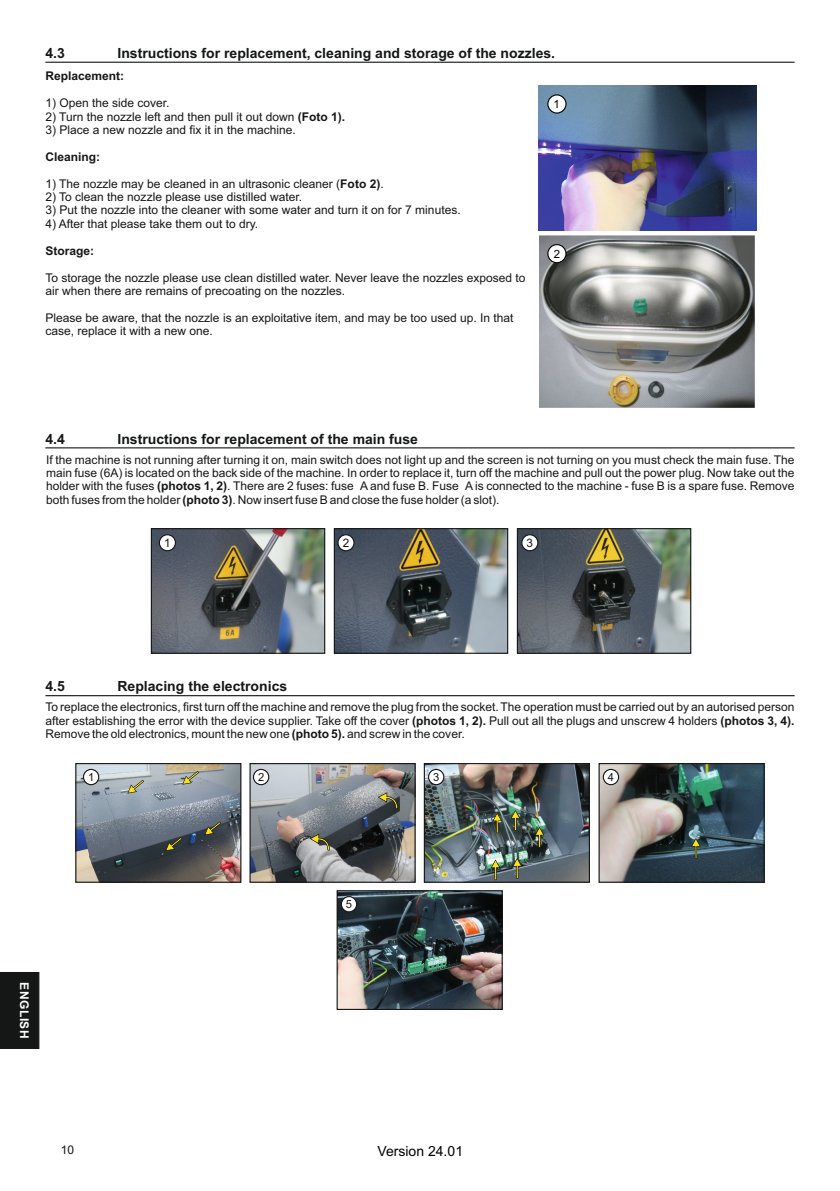
<style>
.page{position:relative;width:840px;height:1191px;background:#fff}
.page>*{position:absolute;margin:0;border:0;box-sizing:border-box;transform-origin:0 0}
.t1{font:700 14px "Arial";color:#151616}
.t2{font:14px "Arial";color:#020202}
.t3{font:12px/13.4px "Arial";color:#151616}
.t4{font:700 12px "Arial";color:#151616}
.t5{font:700 12px "Arial";letter-spacing:.035em;color:#fff}
.t6{font:11.8px "Arial";color:#151616}
.t7{font:11.4px "Arial";color:#020202}
.t8{font:11.2px "Arial";color:#151616}
.s1{font-weight:700}
</style>
<div class="page">
<hr style="left:45px;top:62px;width:749px;height:1px;background:#151616">
<hr style="left:45px;top:447px;width:749px;height:1px;background:#151616">
<hr style="left:45px;top:695px;width:749px;height:1px;background:#151616">
<img style="left:539px;top:235px;width:214px;height:173px">
<img style="left:538px;top:86px;width:217px;height:145px">
<div style="left:547px;top:94px;width:19px;height:20px;background:#fff;border:1px solid #020202;border-radius:50%"></div>
<div style="left:547px;top:244px;width:19px;height:19px;background:#fff;border:1px solid #020202;border-radius:50%"></div>
<img style="left:153px;top:530px;width:170px;height:122px">
<img style="left:335px;top:530px;width:171px;height:122px">
<img style="left:518px;top:530px;width:171px;height:122px">
<div style="left:516px;top:528px;width:175px;height:126px;border:1px solid #151616"></div>
<div style="left:151px;top:528px;width:174px;height:126px;border:1px solid #151616"></div>
<div style="left:333px;top:528px;width:175px;height:126px;border:1px solid #151616"></div>
<div style="left:159px;top:534px;width:17px;height:17px;background:#fff;border:1px solid #151616;border-radius:50%"></div>
<svg style="left:337px;top:534px;width:17px;height:17px"></svg>
<div style="left:521px;top:534px;width:17px;height:17px;background:#fff;border:1px solid #151616;border-radius:50%"></div>
<img style="left:600px;top:765px;width:162px;height:115px">
<img style="left:425px;top:765px;width:162px;height:115px">
<img style="left:251px;top:765px;width:162px;height:115px">
<img style="left:77px;top:765px;width:162px;height:115px">
<div style="left:423px;top:763px;width:166px;height:119px;border:1px solid #151616"></div>
<div style="left:75px;top:763px;width:166px;height:119px;border:1px solid #151616"></div>
<div style="left:249px;top:763px;width:166px;height:119px;border:1px solid #151616"></div>
<div style="left:83px;top:769px;width:16px;height:16px;background:#fff;border:1px solid #151616;border-radius:50%"></div>
<div style="left:253px;top:769px;width:16px;height:16px;background:#fff;border:1px solid #151616;border-radius:50%"></div>
<div style="left:428px;top:769px;width:16px;height:16px;background:#fff;border:1px solid #151616;border-radius:50%"></div>
<div style="left:598px;top:763px;width:166px;height:119px;border:1px solid #151616"></div>
<div style="left:602px;top:769px;width:16px;height:16px;background:#fff;border:1px solid #151616;border-radius:50%"></div>
<svg style="left:204px;top:821px;width:17px;height:14px"></svg>
<svg style="left:182px;top:771px;width:17px;height:13px"></svg>
<svg style="left:127px;top:780px;width:17px;height:13px"></svg>
<svg style="left:165px;top:837px;width:17px;height:14px"></svg>
<svg style="left:377px;top:792px;width:20px;height:17px"></svg>
<svg style="left:309px;top:833px;width:20px;height:17px"></svg>
<svg style="left:490px;top:859px;width:10px;height:21px"></svg>
<svg style="left:512px;top:858px;width:9px;height:20px"></svg>
<svg style="left:534px;top:827px;width:10px;height:20px"></svg>
<svg style="left:510px;top:810px;width:10px;height:20px"></svg>
<svg style="left:492px;top:812px;width:9px;height:21px"></svg>
<svg style="left:690px;top:838px;width:10px;height:20px"></svg>
<img style="left:338px;top:892px;width:162px;height:116px">
<div style="left:336px;top:890px;width:166px;height:120px;border:1px solid #151616"></div>
<svg style="left:340px;top:896px;width:17px;height:16px"></svg>
<div style="left:0;top:972px;width:40px;height:77px;background:#151616"></div>
<p class="t1" style="left:45px;top:48px;width:21px">4.3</p>
<p class="t1" style="left:117px;top:48px;width:439px">Instructions for replacement, cleaning and storage of the nozzles.</p>
<p class="t4" style="left:45px;top:72px;width:80px">Replacement:</p>
<p class="t3" style="left:45px;top:111px;width:301px">2) Turn the nozzle left and then pull it out down <span class="s1">(Foto 1).</span></p>
<p class="t4" style="left:45px;top:152px;width:56px">Cleaning:</p>
<p class="t3" style="left:45px;top:178px;width:339px">1) The nozzle may be cleaned in an ultrasonic cleaner (<span class="s1">Foto 2)</span>.</p>
<p class="t3" style="left:45px;top:97px;width:126px">1) Open the side cover.</p>
<p class="t3" style="left:45px;top:124px;width:252px">3) Place a new nozzle and fix it in the machine.</p>
<p class="t3" style="left:45px;top:191px;width:258px">2) To clean the nozzle please use distilled water.</p>
<p class="t3" style="left:45px;top:205px;width:416px">3) Put the nozzle into the cleaner with some water and turn it on for 7 minutes.</p>
<p class="t3" style="left:45px;top:218px;width:214px">4) After that please take them out to dry.</p>
<p class="t4" style="left:45px;top:246px;width:50px">Storage:</p>
<p class="t3" style="left:45px;top:272px;width:481px">To storage the nozzle please use clean distilled water. Never leave the nozzles exposed to air when there are remains of precoating on the nozzles.</p>
<p class="t3" style="left:45px;top:312px;width:469px">Please be aware, that the nozzle is an exploitative item, and may be too used up. In that case, replace it with a new one.</p>
<p class="t7" style="left:553px;top:100px;width:8px">1</p>
<p class="t7" style="left:553px;top:250px;width:8px">2</p>
<p class="t1" style="left:45px;top:433px;width:21px">4.4</p>
<p class="t1" style="left:117px;top:433px;width:302px">Instructions for replacement of the main fuse</p>
<p class="t3" style="left:46px;top:454px;width:749px;text-align:justify">If the machine is not running after turning it on, main switch does not light up and the screen is not turning on you must check the main fuse. The main fuse (6A) is located on the back side of the machine. In order to replace it, turn off the machine and pull out the power plug. Now take out the holder with the fuses <span class="s1">(photos 1, 2)</span>. There are 2 fuses: fuse A and fuse B. Fuse A is connected to the machine - fuse B is a spare fuse. Remove both fuses from the holder <span class="s1">(photo 3)</span>. Now insert fuse B and close the fuse holder (a slot).</p>
<p class="t6" style="left:164px;top:538px;width:8px">1</p>
<p class="t6" style="left:342px;top:538px;width:8px">2</p>
<p class="t6" style="left:526px;top:538px;width:8px">3</p>
<p class="t1" style="left:45px;top:681px;width:21px">4.5</p>
<p class="t1" style="left:117px;top:681px;width:171px">Replacing the electronics</p>
<p class="t3" style="left:45px;top:701px;width:750px;text-align:justify">To replace the electronics, first turn off the machine and remove the plug from the socket. The operation must be carried out by an autorised person after establishing the error with the device supplier. Take off the cover <span class="s1">(photos 1, 2).</span> Pull out all the plugs and unscrew 4 holders <span class="s1">(photos 3, 4).<br></span>Remove the old electronics, mount the new one <span class="s1">(photo 5).</span> and screw in the cover.</p>
<p class="t8" style="left:88px;top:773px;width:8px">1</p>
<p class="t8" style="left:258px;top:773px;width:8px">2</p>
<p class="t8" style="left:433px;top:773px;width:8px">3</p>
<p class="t8" style="left:607px;top:773px;width:8px">4</p>
<p class="t5" style="left:29px;top:982px;width:57px;rotate:90deg">ENGLISH</p>
<p class="t8" style="left:346px;top:900px;width:8px">5</p>
<p class="t3" style="left:61px;top:1144px;width:15px">10</p>
<p class="t2" style="left:377px;top:1145px;width:87px">Version 24.01</p>
</div>
